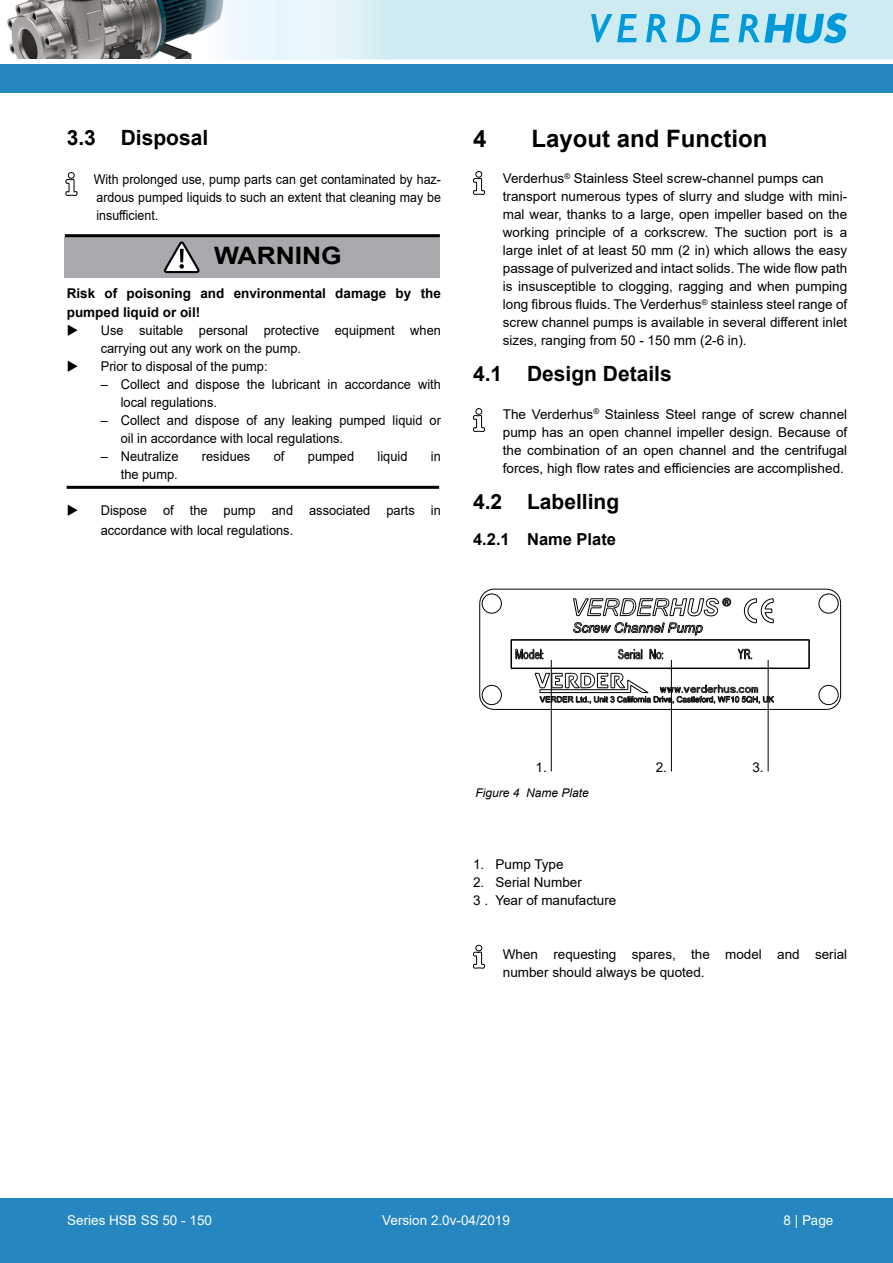
<style>
.page{position:relative;width:893px;height:1263px;background:#fff}
.page>*{position:absolute;margin:0;border:0;box-sizing:border-box;transform-origin:0 0}
.t1{font:700 24px "Arial";color:#000}
.t2{font:700 24px "Arial";color:#000;scale:1.1 1}
.t3{font:700 21px "Arial";color:#000}
.t4{font:700 16.5px "Arial";color:#000}
.t5{font:13.5px/18px "Arial";color:#000}
.t6{font:13.5px/18px "Arial";color:#000;scale:.95 1}
.t7{font:13.5px/18px "Arial";color:#000;text-align:justify;scale:.92 1}
.t8{font:700 13.5px/19.5px "Arial";color:#000}
.t9{font:13.5px "Arial";color:#fff}
.t10{font:13.5px "FZHTJW GB1 0";color:#fff}
.t11{font:italic 12px "Arial";color:#000}
.s1{font-family:"Arial"}
</style>
<div class="page">
<div style="left:0;top:1198px;width:893px;height:65px;background:#2586c0"></div>
<div style="left:0;top:64px;width:893px;height:29px;background:#2586c0"></div>
<div style="left:259px;top:0;width:634px;height:59px;background:#ceebf1"></div>
<img style="left:7px;top:0;width:166px;height:59px">
<svg style="left:173px;top:0;width:197px;height:59px"></svg>
<svg style="left:591px;top:14px;width:46px;height:28px"></svg>
<svg style="left:646px;top:14px;width:21px;height:28px"></svg>
<svg style="left:676px;top:14px;width:24px;height:28px"></svg>
<svg style="left:710px;top:14px;width:19px;height:28px"></svg>
<svg style="left:738px;top:13px;width:109px;height:30px"></svg>
<svg style="left:473px;top:171px;width:12px;height:24px"></svg>
<svg style="left:473px;top:408px;width:12px;height:24px"></svg>
<svg style="left:473px;top:944px;width:12px;height:25px"></svg>
<hr style="left:479px;top:603px;width:1px;height:92px;background:#000">
<hr style="left:494px;top:709px;width:332px;height:1px;background:#000">
<hr style="left:511px;top:668px;width:298px;height:1px;background:#000">
<hr style="left:511px;top:640px;width:298px;height:1px;background:#000">
<hr style="left:511px;top:639px;width:298px;height:1px;background:#000">
<hr style="left:494px;top:589px;width:332px;height:1px;background:#000">
<svg style="left:808px;top:640px;width:2px;height:28px"></svg>
<hr style="left:840px;top:603px;width:1px;height:92px;background:#000">
<svg style="left:826px;top:588px;width:15px;height:16px"></svg>
<svg style="left:826px;top:694px;width:15px;height:16px"></svg>
<svg style="left:479px;top:694px;width:16px;height:16px"></svg>
<svg style="left:479px;top:588px;width:16px;height:16px"></svg>
<div style="left:482px;top:594px;width:20px;height:19px;border:1px solid #000;border-radius:50%"></div>
<div style="left:819px;top:594px;width:19px;height:19px;border:1px solid #000;border-radius:50%"></div>
<div style="left:482px;top:685px;width:20px;height:20px;border:1px solid #000;border-radius:50%"></div>
<div style="left:819px;top:685px;width:19px;height:20px;border:1px solid #000;border-radius:50%"></div>
<svg style="left:511px;top:597px;width:264px;height:107px"></svg>
<hr style="left:551px;top:660px;width:1px;height:111px;background:#000">
<hr style="left:768px;top:660px;width:1px;height:111px;background:#000">
<hr style="left:671px;top:660px;width:1px;height:111px;background:#000">
<div style="left:65px;top:237px;width:375px;height:40px;background:#a7a9ac"></div>
<svg style="left:164px;top:241px;width:36px;height:33px"></svg>
<hr style="left:65px;top:234px;width:375px;height:3px;background:#000">
<hr style="left:67px;top:486px;width:372px;height:3px;background:#000">
<svg style="left:65px;top:172px;width:13px;height:24px"></svg>
<p class="t3" style="left:67px;top:123px;width:143px">3.3 Disposal</p>
<p class="t7" style="left:94px;top:170px;width:379px">With prolonged use, pump parts can get contaminated by haz&shy;ardous pumped liquids to such an extent that cleaning may be insufficient.</p>
<p class="t2" style="left:214px;top:239px;width:117px">WARNING</p>
<p class="t8" style="left:67px;top:284px;width:376px">Risk of poisoning and environmental damage by the pumped liquid or oil!</p>
<p class="t6" style="left:101px;top:322px;width:360px;text-indent:-34px">◆ Use suitable personal protective equipment when carrying out any work on the pump.</p>
<p class="t6" style="left:67px;top:358px;width:213px">◆ Prior to disposal of the pump:</p>
<p class="t6" style="left:121px;top:376px;width:338px;text-indent:-20px">– Collect and dispose the lubricant in accordance with local regulations.</p>
<p class="t6" style="left:121px;top:412px;width:339px;text-indent:-20px">– Collect and dispose of any leaking pumped liquid or oil in accordance with local regulations.</p>
<p class="t6" style="left:101px;top:448px;width:83px">– Neutralize</p>
<p class="t6" style="left:202px;top:448px;width:53px">residues</p>
<p class="t6" style="left:274px;top:448px;width:13px">of</p>
<p class="t6" style="left:308px;top:448px;width:50px">pumped</p>
<p class="t6" style="left:378px;top:448px;width:33px">liquid</p>
<p class="t6" style="left:431px;top:448px;width:12px">in</p>
<p class="t6" style="left:121px;top:466px;width:62px">the pump.</p>
<p class="t6" style="left:101px;top:501px;width:360px;line-height:19.5px;text-indent:-34px">◆ Dispose of the pump and associated parts in accordance with local regulations.</p>
<p class="t1" style="left:473px;top:122px;width:15px">4</p>
<p class="t1" style="left:531px;top:122px;width:238px">Layout and Function</p>
<p class="t5" style="left:503px;top:169px;width:346px">Verderhus<sup>®</sup> Stainless Steel screw-channel pumps can transport numerous types of slurry and sludge with mini&shy;mal wear, thanks to a large, open impeller based on the working principle of a corkscrew. The suction port is a large inlet of at least 50 mm (2 in) which allows the easy passage of pulverized and intact solids. The wide flow path is insusceptible to clogging, ragging and when pumping long fibrous fluids. The Verderhus<sup>®</sup> stainless steel range of screw channel pumps is available in several different inlet sizes, ranging from 50 - 150 mm (2-6 in).</p>
<p class="t3" style="left:473px;top:359px;width:200px">4.1 Design Details</p>
<p class="t5" style="left:503px;top:405px;width:346px;text-align:justify">The Verderhus<sup>®</sup> Stainless Steel range of screw channel pump has an open channel impeller design. Because of the combination of an open channel and the centrifugal forces, high flow rates and efficiencies are accomplished.</p>
<p class="t3" style="left:473px;top:486px;width:148px">4.2 Labelling</p>
<p class="t4" style="left:473px;top:527px;width:144px">4.2.1 Name Plate</p>
<p class="t5" style="left:536px;top:758px;width:13px">1.</p>
<p class="t5" style="left:656px;top:758px;width:13px">2.</p>
<p class="t5" style="left:752px;top:758px;width:13px">3.</p>
<p class="t11" style="left:475px;top:784px;width:115px">Figure 4 Name Plate</p>
<p class="t5" style="left:473px;top:855px;width:92px">1. Pump Type</p>
<p class="t5" style="left:473px;top:873px;width:110px">2. Serial Number</p>
<p class="t5" style="left:473px;top:891px;width:145px">3 . Year of manufacture</p>
<p class="t5" style="left:503px;top:945px;width:346px">When requesting spares, the model and serial number should always be quoted.</p>
<p class="t9" style="left:67px;top:1211px;width:146px">Series HSB SS 50 - 150</p>
<p class="t9" style="left:382px;top:1211px;width:129px">Version 2.0v-04/2019</p>
<p class="t10" style="left:783px;top:1212px;width:51px"><span class="s1">8 |</span> Page</p>
</div>
